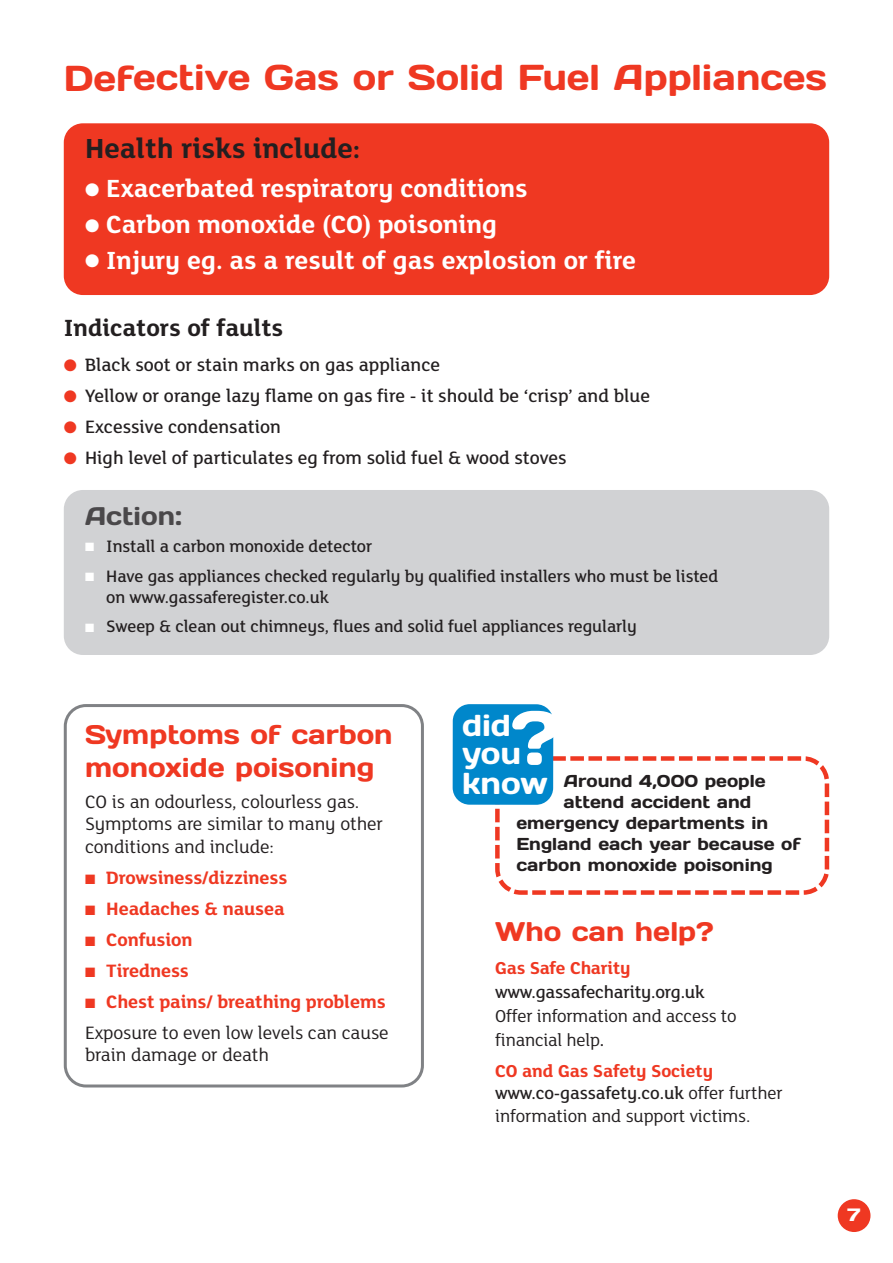
<style>
.page{position:relative;width:893px;height:1263px;background:#fff}
.page>*{position:absolute;margin:0;border:0;box-sizing:border-box;transform-origin:0 0}
.t1{font:76.35px "Days";color:#fff}
.t2{font:36px "Days";color:#ef3822}
.t3{font:30.3px/27.3px "Days";color:#fff}
.t4{font:700 30px "FS Lola";color:#231f20}
.t5{font:700 27px "FS Lola";color:#fff}
.t6{font:27px/32.4px "Days";color:#ef3822}
.t7{font:700 25.5px "FS Lola";color:#231f20}
.t8{font:25.5px "Days";color:#4a484a}
.t9{font:500 19.5px "FS Lola";color:#231f20}
.t10{font:19.5px/22.5px "FS Lola";letter-spacing:-.005em;color:#231f20}
.t11{font:700 19.5px "FS Lola";letter-spacing:-.005em;color:#ef3822}
.t12{font:18.75px/22.5px "FS Lola";letter-spacing:-.01em;color:#231f20}
.t13{font:500 18.75px "FS Lola";letter-spacing:-.01em;color:#231f20}
.t14{font:700 18.75px "FS Lola";letter-spacing:-.01em;color:#ef3822}
.t15{font:500 18px/21px "FS Lola";letter-spacing:-.005em;color:#231f20}
.t16{font:700 expanded 18px "Helvetica Neue";color:#fff}
.t17{font:17.25px "Days";color:#231f20}
.s1{color:#ef3822}
.s2{color:#fff}
.s3{font-weight:700;color:#ef3822}
.s4{font-weight:500}
</style>
<div class="page">
<div style="left:64px;top:123px;width:765px;height:172px;background:#ef3822;border-radius:19px"></div>
<div style="left:64px;top:490px;width:765px;height:165px;background:#d1d2d4;border-radius:19px"></div>
<svg style="left:64px;top:704px;width:360px;height:383px"></svg>
<div style="left:838px;top:1199px;width:32px;height:33px;background:#ef3822;border-radius:50%"></div>
<svg style="left:495px;top:754px;width:335px;height:141px"></svg>
<svg style="left:509px;top:886px;width:23px;height:9px"></svg>
<div style="left:453px;top:704px;width:100px;height:101px;background:#0087cb;border-radius:17px"></div>
<h2 class="t2" style="left:64px;top:65px;width:765px">Defective Gas or Solid Fuel Appliances</h2>
<h3 class="t4" style="left:85px;top:139px;width:277px">Health risks include:</h3>
<h3 class="t5" style="left:85px;top:180px;width:444px">● Exacerbated respiratory conditions</h3>
<h3 class="t5" style="left:85px;top:216px;width:413px">● Carbon monoxide (CO) poisoning</h3>
<h3 class="t5" style="left:85px;top:251px;width:553px">● Injury eg. as a result of gas explosion or fire</h3>
<h3 class="t7" style="left:64px;top:320px;width:221px">Indicators of faults</h3>
<p class="t9" style="left:64px;top:359px;width:378px"><span class="s1">●</span> Black soot or stain marks on gas appliance</p>
<p class="t9" style="left:64px;top:390px;width:588px"><span class="s1">●</span> Yellow or orange lazy flame on gas fire - it should be ‘crisp’ and blue</p>
<p class="t9" style="left:64px;top:421px;width:219px"><span class="s1">●</span> Excessive condensation</p>
<p class="t9" style="left:64px;top:452px;width:504px"><span class="s1">●</span> High level of particulates eg from solid fuel &amp; wood stoves</p>
<h3 class="t8" style="left:85px;top:507px;width:98px">Action:</h3>
<p class="t15" style="left:85px;top:538px;width:289px"><span class="s2">■</span> Install a carbon monoxide detector</p>
<p class="t15" style="left:106px;top:567px;width:613px;text-indent:-21px"><span class="s2">■</span> Have gas appliances checked regularly by qualified installers who must be listed on www.gassaferegister.co.uk</p>
<p class="t15" style="left:85px;top:618px;width:553px"><span class="s2">■</span> Sweep &amp; clean out chimneys, flues and solid fuel appliances regularly</p>
<h3 class="t6" style="left:85px;top:721px;width:309px">Symptoms of carbon monoxide poisoning</h3>
<p class="t10" style="left:85px;top:792px;width:300px">CO is an odourless, colourless gas.<br>Symptoms are similar to many other conditions and include:</p>
<p class="t11" style="left:85px;top:871px;width:204px">■ Drowsiness/dizziness</p>
<p class="t11" style="left:85px;top:902px;width:201px">■ Headaches &amp; nausea</p>
<p class="t11" style="left:85px;top:933px;width:109px">■ Confusion</p>
<p class="t11" style="left:85px;top:964px;width:105px">■ Tiredness</p>
<p class="t10" style="left:85px;top:988px;width:305px;line-height:31px"><span class="s1">■</span> <span class="s3">Chest pains/ breathing problems<br></span>Exposure to even low levels can cause</p>
<p class="t10" style="left:85px;top:1046px;width:186px">brain damage or death</p>
<h1 class="t1" style="left:511px;top:711px;width:52px">?</h1>
<h3 class="t3" style="left:462px;top:714px;width:61px">did you</h3>
<h3 class="t3" style="left:462px;top:772px;width:87px">know</h3>
<p class="t17" style="left:564px;top:775px;width:203px">Around 4,000 people</p>
<p class="t17" style="left:564px;top:796px;width:189px">attend accident and</p>
<p class="t17" style="left:516px;top:817px;width:253px">emergency departments in</p>
<p class="t17" style="left:516px;top:838px;width:286px">England each year because of</p>
<p class="t17" style="left:516px;top:859px;width:258px">carbon monoxide poisoning</p>
<h3 class="t6" style="left:495px;top:918px;width:220px">Who can help?</h3>
<p class="t14" style="left:495px;top:962px;width:137px">Gas Safe Charity</p>
<p class="t13" style="left:495px;top:986px;width:211px">www.gassafecharity.org.uk</p>
<p class="t12" style="left:495px;top:1006px;width:243px;line-height:24px">Offer information and access to financial help<span class="s4">.</span></p>
<p class="t12" style="left:495px;top:1061px;width:289px"><span class="s3">CO and Gas Safety Society </span><span class="s4">www.co-gassafety.co.uk</span> offer further information and support victims.</p>
<p class="t16" style="left:847px;top:1208px;width:15px">7</p>
</div>
